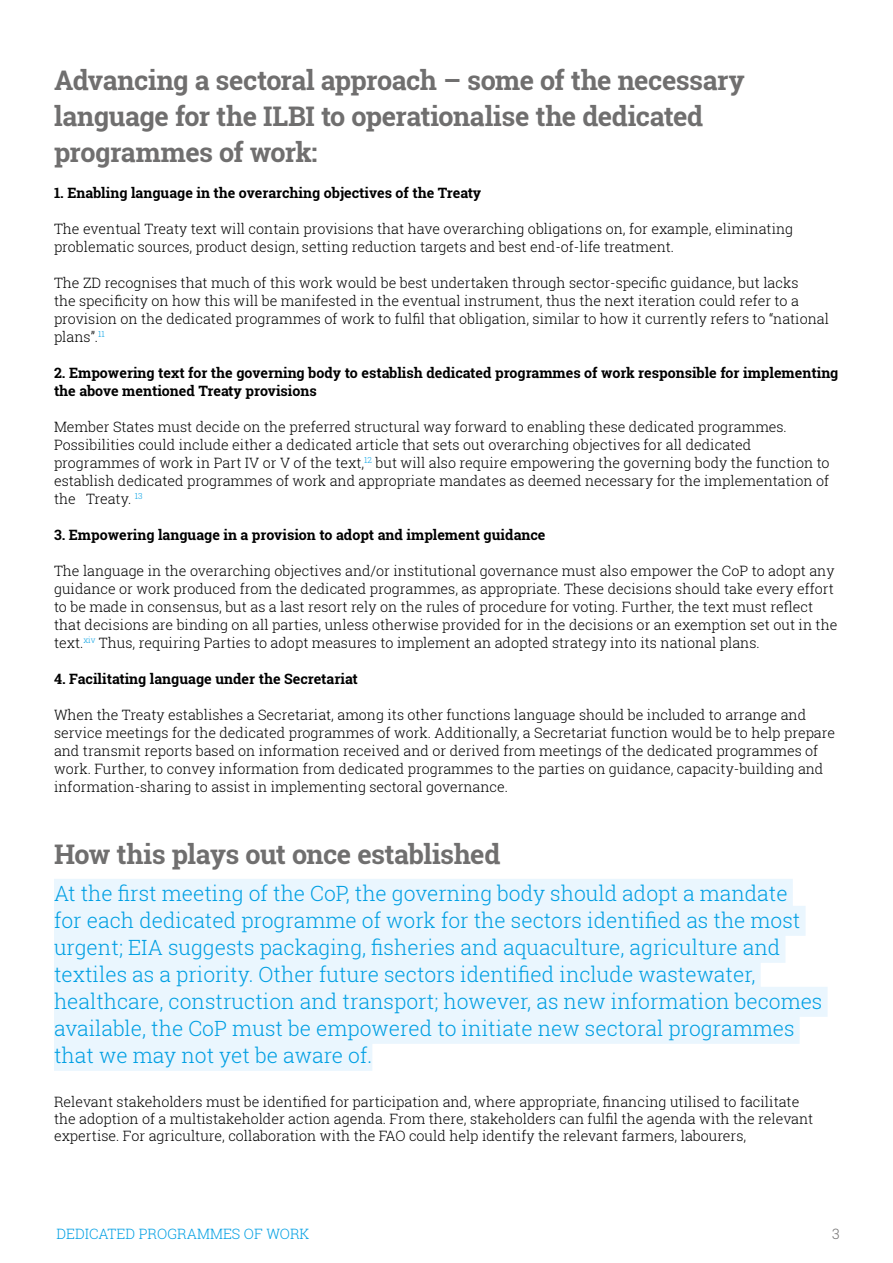
<style>
.page{position:relative;width:893px;height:1263px;background:#fff}
.page>*{position:absolute;margin:0;border:0;box-sizing:border-box;transform-origin:0 0}
.t1{font:700 27px/36px "Roboto Slab";letter-spacing:-.02em;color:#706f6f}
.t2{font:300 21px/27px "Roboto Slab";color:#009fe3}
.t3{font:300 14.25px/18px "Roboto Slab";color:#000}
.t4{font:700 14.25px/18px "Roboto Slab";color:#000}
.t5{font:300 14.25px "Roboto Slab";color:#009fe3}
.t6{font:300 14.25px "Roboto Slab";color:#706f6f}
</style>
<div class="page">
<div style="left:54px;top:879px;width:739px;height:30px;background:#eaf6fe"></div>
<div style="left:54px;top:906px;width:752px;height:30px;background:#eaf6fe"></div>
<div style="left:54px;top:933px;width:731px;height:30px;background:#eaf6fe"></div>
<div style="left:54px;top:960px;width:707px;height:30px;background:#eaf6fe"></div>
<div style="left:54px;top:987px;width:774px;height:30px;background:#eaf6fe"></div>
<div style="left:54px;top:1014px;width:746px;height:30px;background:#eaf6fe"></div>
<div style="left:54px;top:1041px;width:318px;height:30px;background:#eaf6fe"></div>
<h1 class="t1" style="left:54px;top:62px;width:692px">Advancing a sectoral approach – some of the necessary language for the ILBI to operationalise the dedicated programmes of work:</h1>
<p class="t4" style="left:54px;top:184px;width:429px">1. Enabling language in the overarching objectives of the Treaty</p>
<p class="t3" style="left:54px;top:219px;width:741px">The eventual Treaty text will contain provisions that have overarching obligations on, for example, eliminating problematic sources, product design, setting reduction targets and best end-of-life treatment.</p>
<p class="t3" style="left:54px;top:273px;width:776px">The ZD recognises that much of this work would be best undertaken through sector-specific guidance, but lacks<br>the specificity on how this will be manifested in the eventual instrument, thus the next iteration could refer to a provision on the dedicated programmes of work to fulfil that obligation, similar to how it currently refers to “national plans”.<sup>11</sup></p>
<p class="t4" style="left:54px;top:364px;width:786px">2. Empowering text for the governing body to establish dedicated programmes of work responsible for implementing the above mentioned Treaty provisions</p>
<p class="t3" style="left:54px;top:417px;width:777px">Member States must decide on the preferred structural way forward to enabling these dedicated programmes.<br>Possibilities could include either a dedicated article that sets out overarching objectives for all dedicated programmes of work in Part IV or V of the text,<sup>12</sup> but will also require empowering the governing body the function to establish dedicated programmes of work and appropriate mandates as deemed necessary for the implementation of the Treaty. <sup>13</sup></p>
<p class="t4" style="left:54px;top:526px;width:493px">3. Empowering language in a provision to adopt and implement guidance</p>
<p class="t3" style="left:54px;top:561px;width:785px">The language in the overarching objectives and/or institutional governance must also empower the CoP to adopt any guidance or work produced from the dedicated programmes, as appropriate. These decisions should take every effort to be made in consensus, but as a last resort rely on the rules of procedure for voting. Further, the text must reflect that decisions are binding on all parties, unless otherwise provided for in the decisions or an exemption set out in the text.<sup>xiv</sup> Thus, requiring Parties to adopt measures to implement an adopted strategy into its national plans.</p>
<p class="t4" style="left:54px;top:670px;width:305px">4. Facilitating language under the Secretariat</p>
<p class="t3" style="left:54px;top:705px;width:783px">When the Treaty establishes a Secretariat, among its other functions language should be included to arrange and service meetings for the dedicated programmes of work. Additionally, a Secretariat function would be to help prepare and transmit reports based on information received and or derived from meetings of the dedicated programmes of work. Further, to convey information from dedicated programmes to the parties on guidance, capacity-building and information-sharing to assist in implementing sectoral governance.</p>
<h1 class="t1" style="left:54px;top:836px;width:448px">How this plays out once established</h1>
<p class="t2" style="left:54px;top:879px;width:770px">At the first meeting of the CoP, the governing body should adopt a mandate<br>for each dedicated programme of work for the sectors identified as the most urgent; EIA suggests packaging, fisheries and aquaculture, agriculture and textiles as a priority. Other future sectors identified include wastewater, healthcare, construction and transport; however, as new information becomes available, the CoP must be empowered to initiate new sectoral programmes that we may not yet be aware of.</p>
<p class="t3" style="left:54px;top:1093px;width:761px;line-height:17.1px">Relevant stakeholders must be identified for participation and, where appropriate, financing utilised to facilitate the adoption of a multistakeholder action agenda. From there, stakeholders can fulfil the agenda with the relevant expertise. For agriculture, collaboration with the FAO could help identify the relevant farmers, labourers,</p>
<p class="t5" style="left:56px;top:1224px;width:255px">DEDICATED PROGRAMMES OF WORK</p>
<p class="t6" style="left:832px;top:1224px;width:9px">3</p>
</div>
